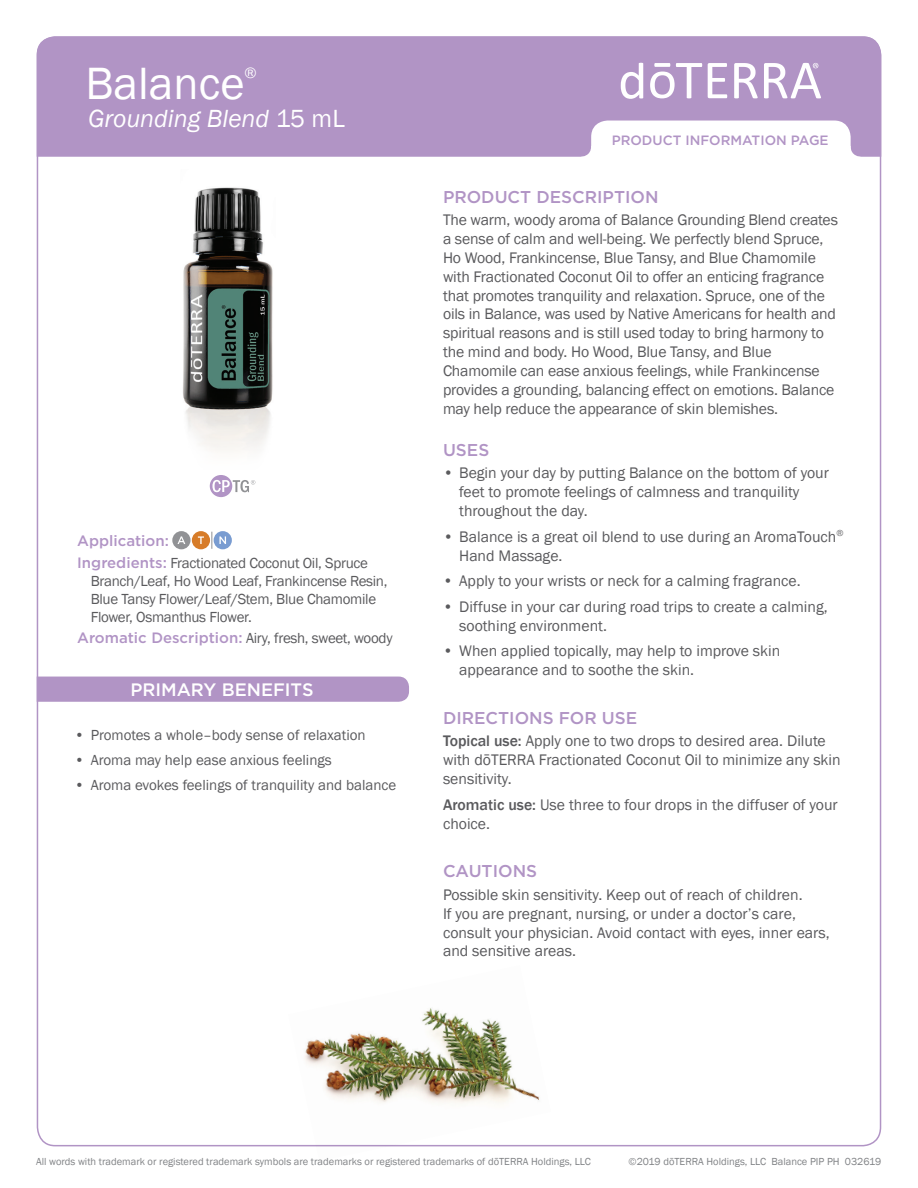
<style>
.page{position:relative;width:918px;height:1188px;background:#fff}
.page>*{position:absolute;margin:0;border:0;box-sizing:border-box;transform-origin:0 0}
.t1{font:46.5px "Franklin Gothic";color:#fff}
.t2{font:italic 25.5px "Franklin Gothic";color:#fff}
.t3{font:500 18px "Gotham";color:#fff}
.t4{font:500 17.1px "Gotham";color:#b194c5}
.t5{font:15.75px/18.9px "Franklin Gothic";letter-spacing:-.01em;color:#5a5a5d}
.t6{font:15.75px "Franklin Gothic";color:#fff}
.t7{font:15px/18px "Franklin Gothic";letter-spacing:-.02em;color:#5a5a5d}
.t8{font:15px "Franklin Gothic";color:#5a5a5d}
.t9{font:500 15px "Gotham";color:#b194c5}
.t10{font:500 13.5px "Gotham";color:#b194c5}
.t11{font:10.5px "Franklin Gothic";color:#808285}
.s1{font-style:normal}
.s2{font-family:"Gotham";font-weight:500;color:#b194c5}
.s3{font-weight:500}
</style>
<div class="page">
<div style="left:37px;top:36px;width:844px;height:121px;background:#b194c5"></div>
<svg style="left:734px;top:63px;width:24px;height:35px"></svg>
<svg style="left:708px;top:63px;width:19px;height:35px"></svg>
<svg style="left:650px;top:63px;width:52px;height:35px"></svg>
<svg style="left:621px;top:63px;width:22px;height:36px"></svg>
<svg style="left:764px;top:63px;width:57px;height:35px"></svg>
<svg style="left:581px;top:121px;width:280px;height:36px"></svg>
<svg style="left:210px;top:475px;width:45px;height:22px"></svg>
<svg style="left:211px;top:532px;width:1px;height:17px"></svg>
<div style="left:172px;top:531px;width:19px;height:18px;background:#919295;border-radius:50%"></div>
<svg style="left:177px;top:536px;width:8px;height:8px"></svg>
<div style="left:192px;top:531px;width:18px;height:18px;background:#d77c29;border-radius:50%"></div>
<svg style="left:198px;top:536px;width:6px;height:8px"></svg>
<div style="left:214px;top:531px;width:18px;height:18px;background:#799cd1;border-radius:50%"></div>
<svg style="left:219px;top:536px;width:7px;height:8px"></svg>
<div style="left:37px;top:677px;width:372px;height:25px;background:#b194c5"></div>
<img style="left:183px;top:187px;width:90px;height:264px">
<img style="left:288px;top:1008px;width:263px;height:139px">
<h1 class="t1" style="left:85px;top:55px;width:161px">Balance</h1>
<p class="t6" style="left:245px;top:63px;width:14px">®</p>
<h2 class="t2" style="left:88px;top:103px;width:258px">Grounding Blend <span class="s1">15 mL</span></h2>
<p class="t9" style="left:77px;top:531px;width:93px">Application:</p>
<p class="t7" style="left:91px;top:554px;width:298px;text-indent:-14px"><span class="s2">Ingredients:</span> Fractionated Coconut Oil, Spruce Branch/Leaf, Ho Wood Leaf, Frankincense Resin, Blue Tansy Flower/Leaf/Stem, Blue Chamomile Flower, Osmanthus Flower.</p>
<p class="t7" style="left:77px;top:629px;width:317px"><span class="s2">Aromatic Description:</span> Airy, fresh, sweet, woody</p>
<p class="t3" style="left:130px;top:678px;width:185px">PRIMARY BENEFITS</p>
<p class="t8" style="left:75px;top:726px;width:293px">• Promotes a whole–body sense of relaxation</p>
<p class="t8" style="left:75px;top:750px;width:259px">• Aroma may help ease anxious feelings</p>
<p class="t8" style="left:75px;top:775px;width:323px">• Aroma evokes feelings of tranquility and balance</p>
<p class="t10" style="left:612px;top:131px;width:218px">PRODUCT INFORMATION PAGE</p>
<p class="t4" style="left:443px;top:185px;width:217px">PRODUCT DESCRIPTION</p>
<p class="t5" style="left:443px;top:211px;width:396px">The warm, woody aroma of Balance Grounding Blend creates a sense of calm and well-being. We perfectly blend Spruce, Ho Wood, Frankincense, Blue Tansy, and Blue Chamomile with Fractionated Coconut Oil to offer an enticing fragrance that promotes tranquility and relaxation. Spruce, one of the oils in Balance, was used by Native Americans for health and spiritual reasons and is still used today to bring harmony to the mind and body. Ho Wood, Blue Tansy, and Blue Chamomile can ease anxious feelings, while Frankincense provides a grounding, balancing effect on emotions. Balance may help reduce the appearance of skin blemishes.</p>
<p class="t4" style="left:443px;top:439px;width:48px">USES</p>
<p class="t5" style="left:459px;top:464px;width:371px;text-indent:-16px">• Begin your day by putting Balance on the bottom of your feet to promote feelings of calmness and tranquility throughout the day.</p>
<p class="t5" style="left:459px;top:527px;width:386px;text-indent:-16px">• Balance is a great oil blend to use during an AromaTouch<sup>®<br></sup>Hand Massage.</p>
<p class="t5" style="left:443px;top:572px;width:359px">• Apply to your wrists or neck for a calming fragrance.</p>
<p class="t5" style="left:459px;top:598px;width:370px;text-indent:-16px">• Diffuse in your car during road trips to create a calming, soothing environment.</p>
<p class="t5" style="left:459px;top:642px;width:323px;text-indent:-16px">• When applied topically, may help to improve skin appearance and to soothe the skin.</p>
<p class="t4" style="left:443px;top:707px;width:196px">DIRECTIONS FOR USE</p>
<p class="t5" style="left:443px;top:732px;width:399px"><span class="s3">Topical use:</span> Apply one to two drops to desired area. Dilute with dōTERRA Fractionated Coconut Oil to minimize any skin sensitivity.</p>
<p class="t5" style="left:443px;top:795px;width:396px"><span class="s3">Aromatic use:</span> Use three to four drops in the diffuser of your choice.</p>
<p class="t4" style="left:443px;top:860px;width:96px">CAUTIONS</p>
<p class="t5" style="left:443px;top:885px;width:388px">Possible skin sensitivity. Keep out of reach of children.<br>If you are pregnant, nursing, or under a doctor’s care, consult your physician. Avoid contact with eyes, inner ears, and sensitive areas.</p>
<p class="t11" style="left:36px;top:1155px;width:556px">All words with trademark or registered trademark symbols are trademarks or registered trademarks of dōTERRA Holdings, LLC</p>
<p class="t11" style="left:629px;top:1155px;width:254px">©2019 dōTERRA Holdings, LLC Balance PIP PH 032619</p>
</div>
